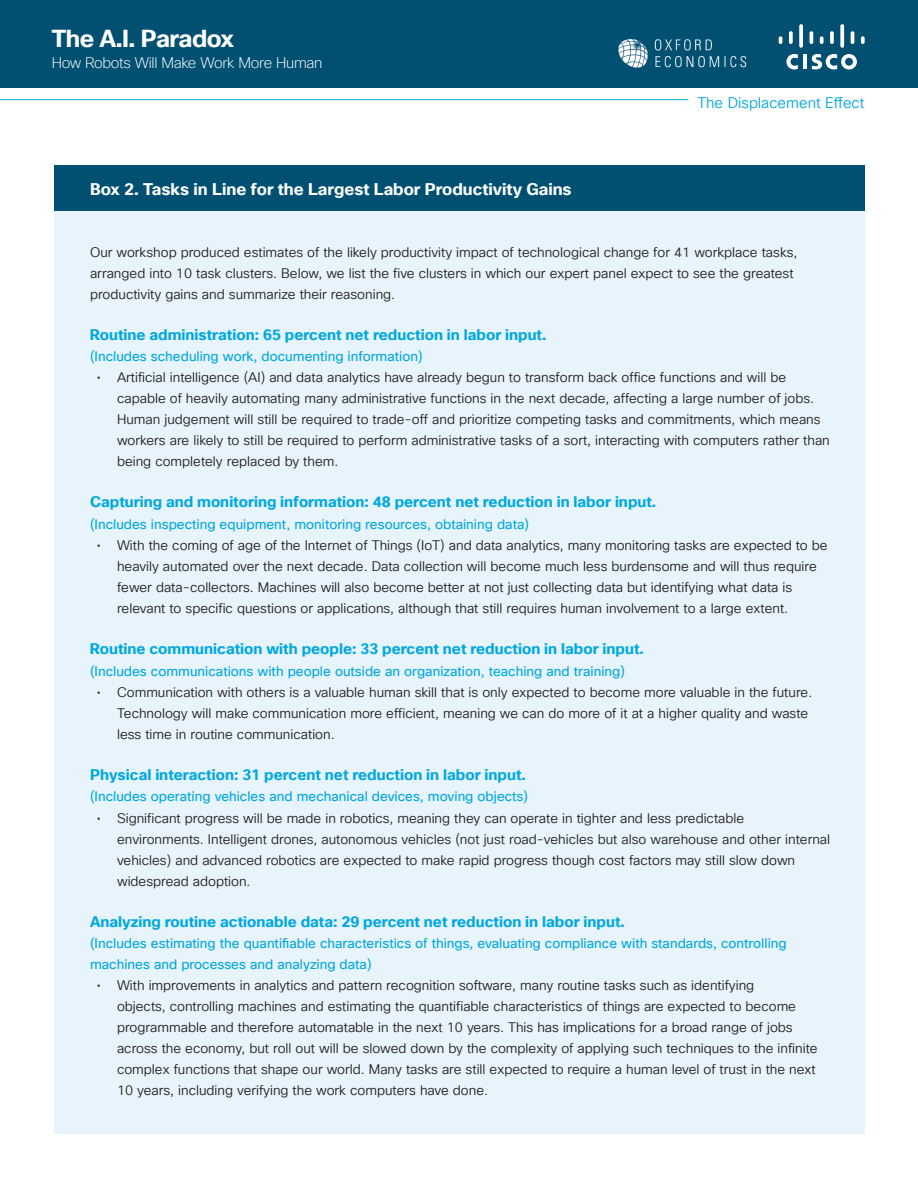
<style>
.page{position:relative;width:918px;height:1188px;background:#fff}
.page>*{position:absolute;margin:0;border:0;box-sizing:border-box;transform-origin:0 0}
.t1{font:700 24px "Cisco Sans TT";letter-spacing:-.02em;color:#fff}
.t2{font:700 16.5px "Cisco Sans TT";color:#fff}
.t3{font:700 15px "Cisco Sans TT";color:#00a7e1}
.t4{font:200 15px "Cisco Sans TT";letter-spacing:-.02em;color:#fff}
.t5{font:15px "Cisco Sans TT Light";color:#00a7e1}
.t6{font:13.5px/21px "Cisco Sans TT Light";color:#231f20}
.t7{font:13.5px/21.6px "Cisco Sans TT";color:#00a7e1}
</style>
<div class="page">
<div style="left:0;top:0;width:918px;height:87px;background:#015072"></div>
<hr style="left:803px;top:54px;width:4px;height:15px;background:#fff">
<svg style="left:786px;top:54px;width:12px;height:15px"></svg>
<svg style="left:812px;top:54px;width:45px;height:15px"></svg>
<svg style="left:779px;top:36px;width:3px;height:8px"></svg>
<svg style="left:789px;top:31px;width:4px;height:13px"></svg>
<svg style="left:799px;top:24px;width:4px;height:24px"></svg>
<svg style="left:810px;top:31px;width:3px;height:13px"></svg>
<svg style="left:820px;top:36px;width:4px;height:8px"></svg>
<svg style="left:830px;top:31px;width:4px;height:13px"></svg>
<svg style="left:840px;top:24px;width:4px;height:24px"></svg>
<svg style="left:851px;top:31px;width:3px;height:13px"></svg>
<svg style="left:861px;top:36px;width:4px;height:8px"></svg>
<img style="left:618px;top:39px;width:129px;height:29px">
<div style="left:54px;top:195px;width:811px;height:939px;background:#e7f4fb"></div>
<div style="left:54px;top:166px;width:811px;height:45px;background:#015072"></div>
<hr style="left:0;top:99px;width:688px;height:1px;background:#00a7e1">
<h1 class="t1" style="left:52px;top:22px;width:184px">The A.I. Paradox</h1>
<p class="t4" style="left:52px;top:53px;width:272px">How Robots Will Make Work More Human</p>
<p class="t2" style="left:90px;top:178px;width:483px">Box 2. Tasks in Line for the Largest Labor Productivity Gains</p>
<p class="t5" style="left:697px;top:93px;width:169px">The Displacement Effect</p>
<p class="t6" style="left:90px;top:242px;width:709px">Our workshop produced estimates of the likely productivity impact of technological change for 41 workplace tasks, arranged into 10 task clusters. Below, we list the five clusters in which our expert panel expect to see the greatest productivity gains and summarize their reasoning.</p>
<p class="t3" style="left:90px;top:325px;width:458px">Routine administration: 65 percent net reduction in labor input.</p>
<p class="t7" style="left:90px;top:346px;width:334px">(Includes scheduling work, documenting information)</p>
<p class="t6" style="left:117px;top:367px;width:714px;text-indent:-20px">• Artificial intelligence (AI) and data analytics have already begun to transform back office functions and will be capable of heavily automating many administrative functions in the next decade, affecting a large number of jobs.<br>Human judgement will still be required to trade-off and prioritize competing tasks and commitments, which means workers are likely to still be required to perform administrative tasks of a sort, interacting with computers rather than being completely replaced by them.</p>
<p class="t3" style="left:90px;top:492px;width:568px">Capturing and monitoring information: 48 percent net reduction in labor input.</p>
<p class="t7" style="left:90px;top:514px;width:441px">(Includes inspecting equipment, monitoring resources, obtaining data)</p>
<p class="t6" style="left:117px;top:535px;width:712px;text-indent:-20px">• With the coming of age of the Internet of Things (IoT) and data analytics, many monitoring tasks are expected to be heavily automated over the next decade. Data collection will become much less burdensome and will thus require fewer data-collectors. Machines will also become better at not just collecting data but identifying what data is relevant to specific questions or applications, although that still requires human involvement to a large extent.</p>
<p class="t3" style="left:90px;top:639px;width:555px">Routine communication with people: 33 percent net reduction in labor input.</p>
<p class="t7" style="left:90px;top:661px;width:536px">(Includes communications with people outside an organization, teaching and training)</p>
<p class="t6" style="left:117px;top:682px;width:697px;text-indent:-20px">• Communication with others is a valuable human skill that is only expected to become more valuable in the future.<br>Technology will make communication more efficient, meaning we can do more of it at a higher quality and waste less time in routine communication.</p>
<p class="t3" style="left:90px;top:765px;width:437px">Physical interaction: 31 percent net reduction in labor input.</p>
<p class="t7" style="left:90px;top:786px;width:440px">(Includes operating vehicles and mechanical devices, moving objects)</p>
<p class="t6" style="left:117px;top:808px;width:715px;text-indent:-20px">• Significant progress will be made in robotics, meaning they can operate in tighter and less predictable environments. Intelligent drones, autonomous vehicles (not just road-vehicles but also warehouse and other internal vehicles) and advanced robotics are expected to make rapid progress though cost factors may still slow down widespread adoption.</p>
<p class="t3" style="left:90px;top:911px;width:536px">Analyzing routine actionable data: 29 percent net reduction in labor input.</p>
<p class="t7" style="left:90px;top:933px;width:698px">(Includes estimating the quantifiable characteristics of things, evaluating compliance with standards, controlling machines and processes and analyzing data)</p>
<p class="t6" style="left:117px;top:976px;width:702px;text-indent:-20px">• With improvements in analytics and pattern recognition software, many routine tasks such as identifying<br>objects, controlling machines and estimating the quantifiable characteristics of things are expected to become programmable and therefore automatable in the next 10 years. This has implications for a broad range of jobs across the economy, but roll out will be slowed down by the complexity of applying such techniques to the infinite complex functions that shape our world. Many tasks are still expected to require a human level of trust in the next 10 years, including verifying the work computers have done.</p>
</div>
